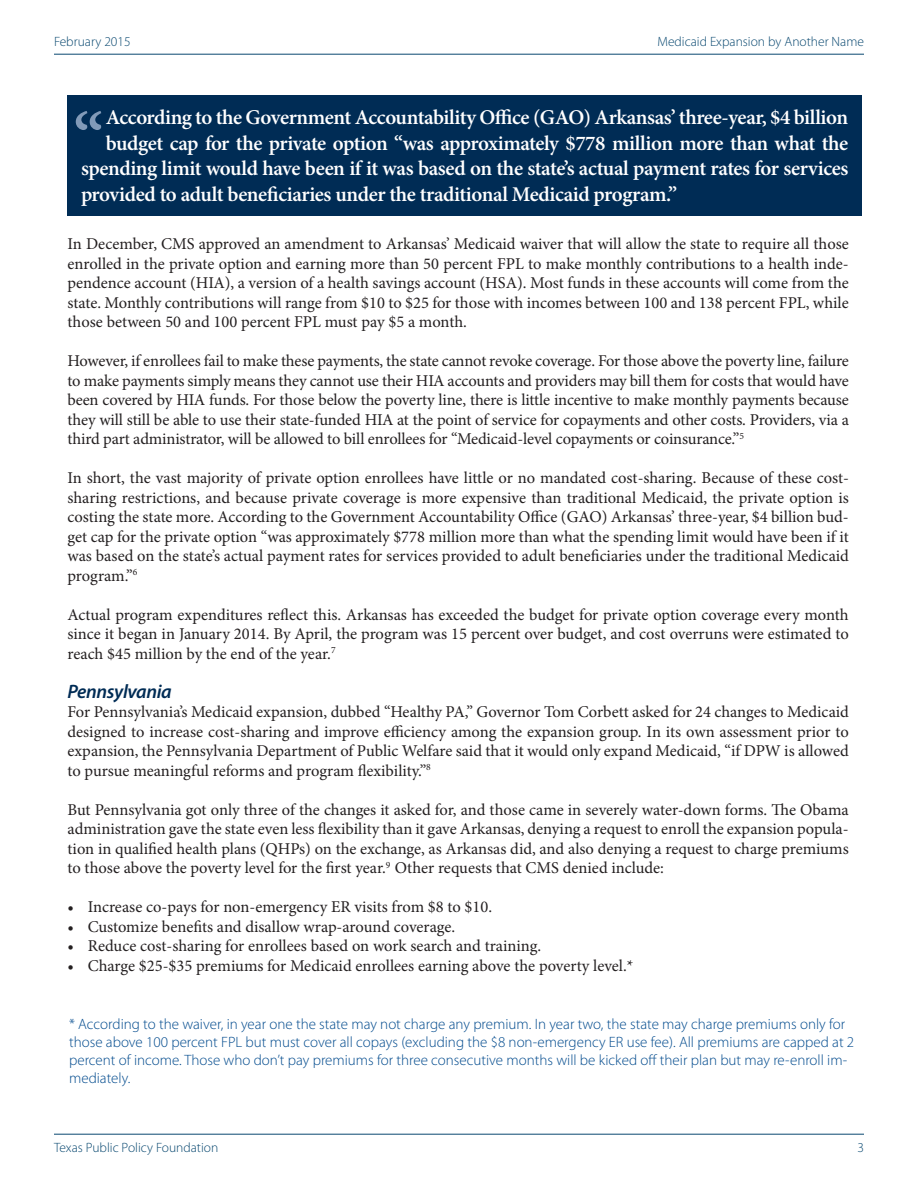
<style>
.page{position:relative;width:918px;height:1188px;background:#fff}
.page>*{position:absolute;margin:0;border:0;box-sizing:border-box;transform-origin:0 0}
.t1{font:600 72px "Minion Pro";color:#819ab8}
.t2{font:600 21px "Minion Pro";letter-spacing:-.02em;color:#fff}
.t3{font:italic 600 19.5px "Myriad Pro";letter-spacing:-.02em;color:#002c55}
.t4{font:16.5px/19.5px "Minion Pro";letter-spacing:-.005em;color:#231f20;text-align:justify}
.t5{font:300 15px/18px "Myriad Pro";color:#004a8d}
.t6{font:300 13.5px "Myriad Pro";color:#094870}
</style>
<div class="page">
<hr style="left:54px;top:54px;width:810px;height:1px;background:#094870">
<hr style="left:54px;top:1134px;width:810px;height:1px;background:#094870">
<div style="left:68px;top:96px;width:794px;height:120px;background:#002c55"></div>
<p class="t6" style="left:54px;top:34px;width:78px">February 2015</p>
<p class="t6" style="left:657px;top:34px;width:208px">Medicaid Expansion by Another Name</p>
<p class="t2" style="left:106px;top:103px;width:744px">According to the Government Accountability Office (GAO) Arkansas’ three-year, $4 billion</p>
<p class="t2" style="left:106px;top:129px;width:744px">budget cap for the private option “was approximately $778 million more than what the</p>
<p class="t2" style="left:81px;top:154px;width:769px">spending limit would have been if it was based on the state’s actual payment rates for services</p>
<p class="t2" style="left:81px;top:180px;width:598px">provided to adult beneficiaries under the traditional Medicaid program.”</p>
<h1 class="t1" style="left:73px;top:90px;width:32px">“</h1>
<p class="t4" style="left:68px;top:234px;width:783px">In December, CMS approved an amendment to Arkansas’ Medicaid waiver that will allow the state to require all those enrolled in the private option and earning more than 50 percent FPL to make monthly contributions to a health inde&shy;pendence account (HIA), a version of a health savings account (HSA). Most funds in these accounts will come from the state. Monthly contributions will range from $10 to $25 for those with incomes between 100 and 138 percent FPL, while those between 50 and 100 percent FPL must pay $5 a month.</p>
<p class="t4" style="left:68px;top:351px;width:783px">However, if enrollees fail to make these payments, the state cannot revoke coverage. For those above the poverty line, failure to make payments simply means they cannot use their HIA accounts and providers may bill them for costs that would have been covered by HIA funds. For those below the poverty line, there is little incentive to make monthly payments because they will still be able to use their state-funded HIA at the point of service for copayments and other costs. Providers, via a third part administrator, will be allowed to bill enrollees for “Medicaid-level copayments or coinsurance.”<sup>5</sup></p>
<p class="t4" style="left:68px;top:468px;width:783px">In short, the vast majority of private option enrollees have little or no mandated cost-sharing. Because of these cost&shy;sharing restrictions, and because private coverage is more expensive than traditional Medicaid, the private option is costing the state more. According to the Government Accountability Office (GAO) Arkansas’ three-year, $4 billion bud&shy;get cap for the private option “was approximately $778 million more than what the spending limit would have been if it was based on the state’s actual payment rates for services provided to adult beneficiaries under the traditional Medicaid program.”<sup>6</sup></p>
<p class="t4" style="left:67px;top:605px;width:783px">Actual program expenditures reflect this. Arkansas has exceeded the budget for private option coverage every month since it began in January 2014. By April, the program was 15 percent over budget, and cost overruns were estimated to reach $45 million by the end of the year.<sup>7</sup></p>
<p class="t3" style="left:68px;top:679px;width:106px">Pennsylvania</p>
<p class="t4" style="left:68px;top:702px;width:783px">For Pennsylvania’s Medicaid expansion, dubbed “Healthy PA,” Governor Tom Corbett asked for 24 changes to Medicaid designed to increase cost-sharing and improve efficiency among the expansion group. In its own assessment prior to expansion, the Pennsylvania Department of Public Welfare said that it would only expand Medicaid, “if DPW is allowed to pursue meaningful reforms and program flexibility.”<sup>8</sup></p>
<p class="t4" style="left:68px;top:800px;width:783px">But Pennsylvania got only three of the changes it asked for, and those came in severely water-down forms. The Obama administration gave the state even less flexibility than it gave Arkansas, denying a request to enroll the expansion popula&shy;tion in qualified health plans (QHPs) on the exchange, as Arkansas did, and also denying a request to charge premiums to those above the poverty level for the first year.<sup>9</sup> Other requests that CMS denied include:</p>
<p class="t4" style="left:68px;top:897px;width:426px">• Increase co-pays for non-emergency ER visits from $8 to $10.</p>
<p class="t4" style="left:68px;top:917px;width:389px">• Customize benefits and disallow wrap-around coverage.</p>
<p class="t4" style="left:68px;top:936px;width:475px">• Reduce cost-sharing for enrollees based on work search and training.</p>
<p class="t4" style="left:68px;top:956px;width:567px">• Charge $25-$35 premiums for Medicaid enrollees earning above the poverty level.*</p>
<p class="t5" style="left:69px;top:1014px;width:787px">* According to the waiver, in year one the state may not charge any premium. In year two, the state may charge premiums only for those above 100 percent FPL but must cover all copays (excluding the $8 non-emergency ER use fee). All premiums are capped at 2 percent of income. Those who don’t pay premiums for three consecutive months will be kicked off their plan but may re-enroll im&shy;mediately.</p>
<p class="t6" style="left:54px;top:1139px;width:166px">Texas Public Policy Foundation</p>
<p class="t6" style="left:857px;top:1139px;width:8px">3</p>
</div>
